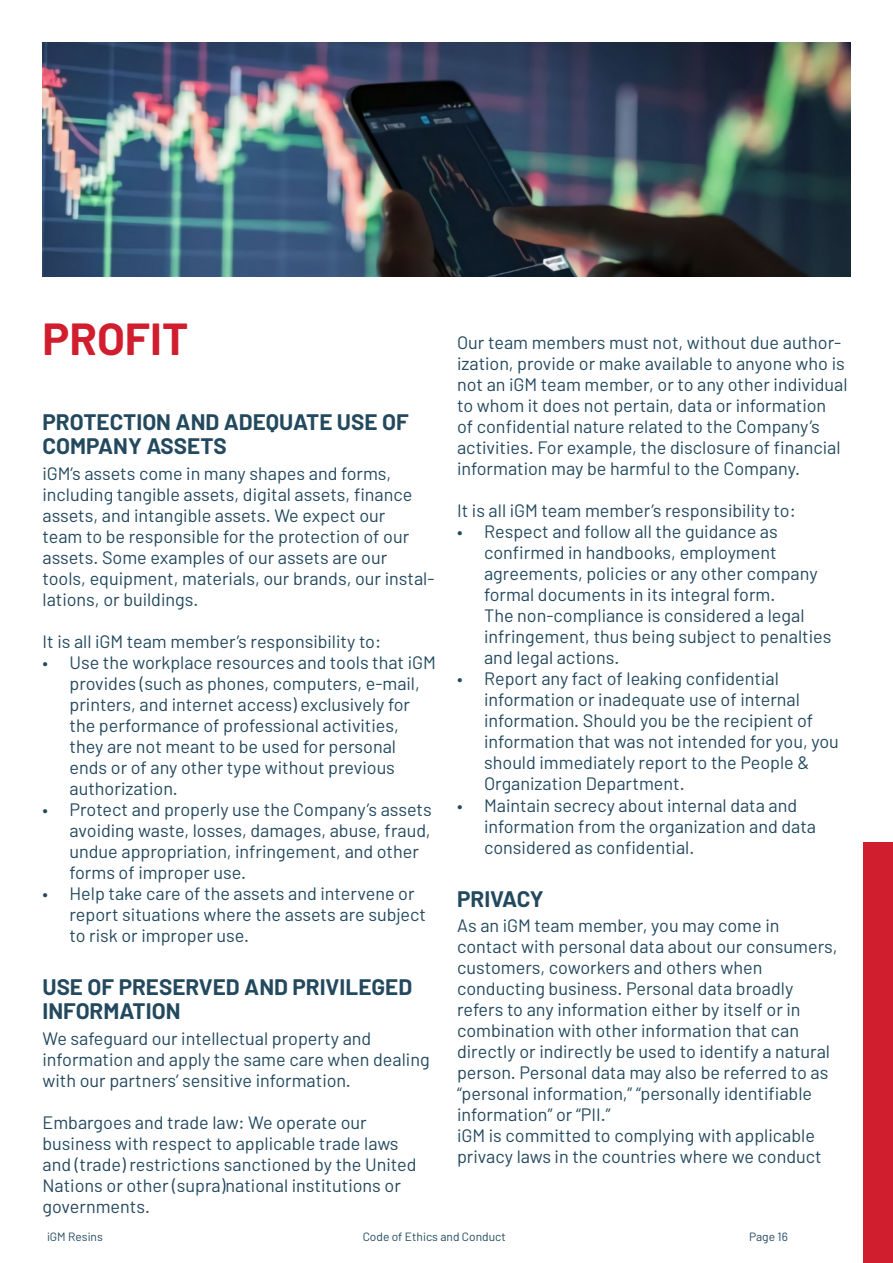
<style>
.page{position:relative;width:893px;height:1263px;background:#fff}
.page>*{position:absolute;margin:0;border:0;box-sizing:border-box;transform-origin:0 0}
.Title_chapter_Profit{font:700 45px "Barlow";color:#d01e2e}
.Title_2{font:700 22.5px/24px "Barlow";color:#23495e}
.Style_de_paragraphe_1{font:18px/21px "Barlow";color:#23495e}
.t1{font:12px "Barlow";color:#23495e}
</style>
<div class="page">
<div style="left:863px;top:842px;width:30px;height:421px;background:#d01e2e"></div>
<img style="left:43px;top:43px;width:807px;height:233px">
<p class="Title_chapter_Profit" style="left:43px;top:311px;width:147px">PROFIT</p>
<p class="Title_2" style="left:43px;top:410px;width:368px">PROTECTION AND ADEQUATE USE OF<br>COMPANY ASSETS</p>
<p class="Style_de_paragraphe_1" style="left:43px;top:462px;width:393px">iGM’s assets come in many shapes and forms, including tangible assets, digital assets, finance assets, and intangible assets. We expect our<br>team to be responsible for the protection of our assets. Some examples of our assets are our tools, equipment, materials, our brands, our instal&shy;lations, or buildings.</p>
<p class="Style_de_paragraphe_1" style="left:43px;top:630px;width:340px">It is all iGM team member’s responsibility to:</p>
<p class="Style_de_paragraphe_1" style="left:70px;top:651px;width:368px;text-indent:-27px">• Use the workplace resources and tools that iGM provides (such as phones, computers, e-mail, printers, and internet access) exclusively for the performance of professional activities, they are not meant to be used for personal ends or of any other type without previous authorization.</p>
<p class="Style_de_paragraphe_1" style="left:70px;top:798px;width:364px;text-indent:-27px">• Protect and properly use the Company’s assets avoiding waste, losses, damages, abuse, fraud, undue appropriation, infringement, and other forms of improper use.</p>
<p class="Style_de_paragraphe_1" style="left:70px;top:882px;width:358px;text-indent:-27px">• Help take care of the assets and intervene or report situations where the assets are subject to risk or improper use.</p>
<p class="Title_2" style="left:43px;top:975px;width:371px">USE OF PRESERVED AND PRIVILEGED<br>INFORMATION</p>
<p class="Style_de_paragraphe_1" style="left:43px;top:1027px;width:389px">We safeguard our intellectual property and information and apply the same care when dealing with our partners’ sensitive information.</p>
<p class="Style_de_paragraphe_1" style="left:43px;top:1111px;width:376px">Embargoes and trade law: We operate our business with respect to applicable trade laws and (trade) restrictions sanctioned by the United Nations or other (supra)national institutions or governments.</p>
<p class="Style_de_paragraphe_1" style="left:457px;top:332px;width:392px">Our team members must not, without due author&shy;ization, provide or make available to anyone who is not an iGM team member, or to any other individual to whom it does not pertain, data or information<br>of confidential nature related to the Company’s activities. For example, the disclosure of financial information may be harmful to the Company.</p>
<p class="Style_de_paragraphe_1" style="left:457px;top:500px;width:340px">It is all iGM team member’s responsibility to:</p>
<p class="Style_de_paragraphe_1" style="left:484px;top:521px;width:349px;text-indent:-27px">• Respect and follow all the guidance as confirmed in handbooks, employment agreements, policies or any other company formal documents in its integral form.<br>The non-compliance is considered a legal infringement, thus being subject to penalties and legal actions.</p>
<p class="Style_de_paragraphe_1" style="left:484px;top:668px;width:356px;text-indent:-27px">• Report any fact of leaking confidential information or inadequate use of internal information. Should you be the recipient of information that was not intended for you, you should immediately report to the People &amp; Organization Department.</p>
<p class="Style_de_paragraphe_1" style="left:484px;top:794px;width:334px;text-indent:-27px">• Maintain secrecy about internal data and information from the organization and data considered as confidential.</p>
<p class="Title_2" style="left:457px;top:887px;width:88px">PRIVACY</p>
<p class="Style_de_paragraphe_1" style="left:457px;top:915px;width:382px">As an iGM team member, you may come in contact with personal data about our consumers, customers, coworkers and others when conducting business. Personal data broadly refers to any information either by itself or in combination with other information that can directly or indirectly be used to identify a natural person. Personal data may also be referred to as “personal information,” “personally identifiable</p>
<p class="Style_de_paragraphe_1" style="left:457px;top:1104px;width:155px">information” or “PII.”</p>
<p class="Style_de_paragraphe_1" style="left:457px;top:1125px;width:366px">iGM is committed to complying with applicable privacy laws in the countries where we conduct</p>
<p class="t1" style="left:47px;top:1229px;width:57px">iGM Resins</p>
<p class="t1" style="left:363px;top:1229px;width:145px">Code of Ethics and Conduct</p>
<p class="t1" style="left:749px;top:1229px;width:40px">Page 16</p>
</div>
